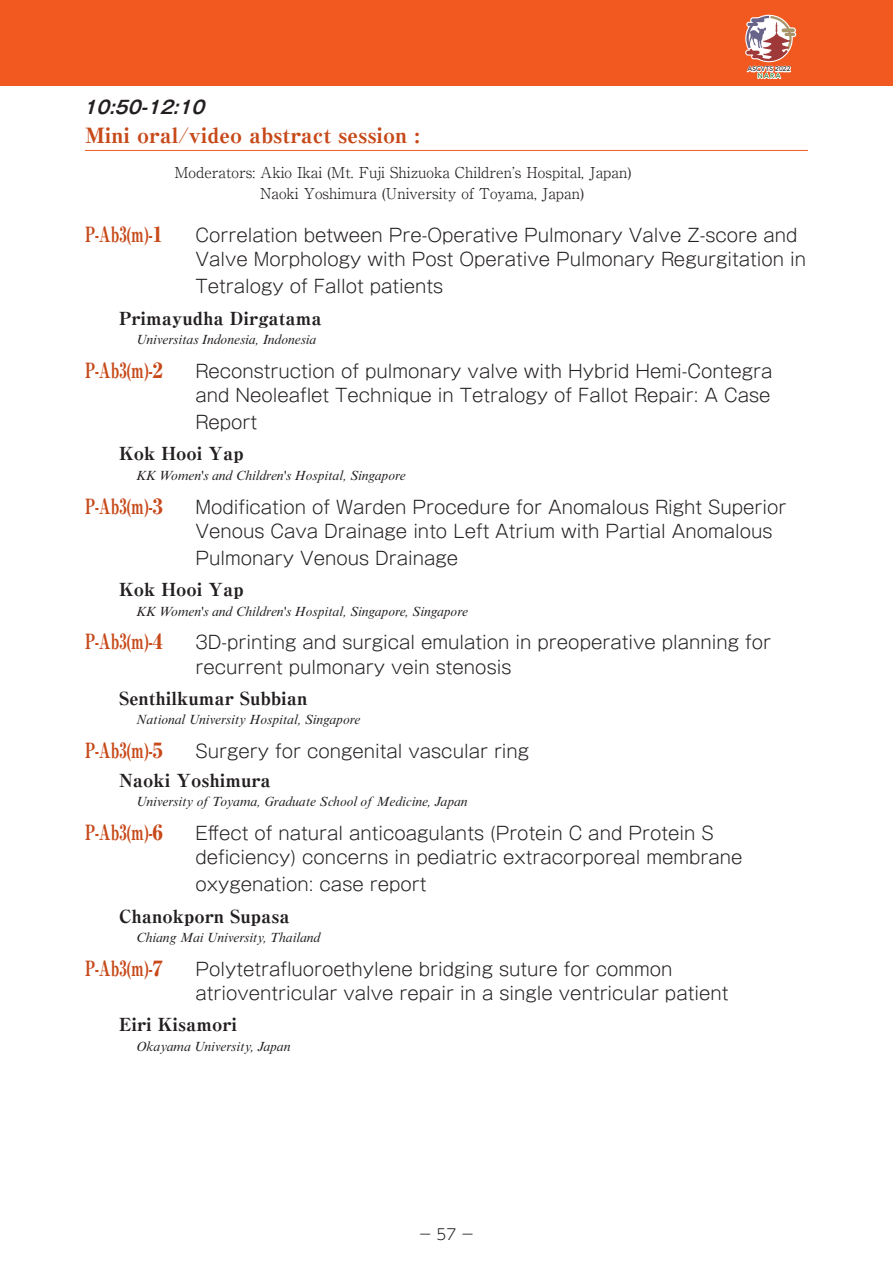
<style>
.page{position:relative;width:893px;height:1263px;background:#fff}
.page>*{position:absolute;margin:0;border:0;box-sizing:border-box;transform-origin:0 0}
.t1{font:800 21px "Ryumin Pr 6 N";color:#c74919;scale:.7 1}
.t2{font:800 21px "Ryumin Pr 6 N";color:#c74919}
.t3{font:300 18px/24.3px "Gothic MB101 Pr 6 N";color:#231f20}
.t4{font:800 18px "Ryumin Pr 6 N";color:#231f20}
.t5{font:italic 700 18px "Gothic MB101 Pr 6 N De";color:#231f20;scale:.95 1}
.t6{font:300 15px/21px "Ryumin Pr 6 N";color:#231f20}
.t7{font:300 15px "UD Shin Go Pr 6 N";color:#231f20}
.t8{font:italic 13.5px "Times New Roman MT Std";color:#231f20}
.t9{font:500 6.75px "Avenir LT Std";letter-spacing:.01em;color:#231f20}
.t10{font:500 6.75px "Avenir LT Std";color:#196e26}
</style>
<div class="page">
<div style="left:0;top:0;width:893px;height:86px;background:#f15921"></div>
<svg style="left:745px;top:14px;width:52px;height:66px"></svg>
<hr style="left:85px;top:150px;width:723px;height:1px;background:#f15921">
<p class="t9" style="left:747px;top:65px;width:44px">ASCVTS 2022</p>
<p class="t10" style="left:757px;top:72px;width:25px">NARA</p>
<p class="t5" style="left:83px;top:92px;width:137px">10:50-12:10</p>
<p class="t2" style="left:85px;top:119px;width:336px">Mini oral/video abstract session :</p>
<p class="t6" style="left:260px;top:161px;width:373px;text-indent:-86px">Moderators: Akio Ikai (Mt. Fuji Shizuoka Children’s Hospital, Japan)<br>Naoki Yoshimura (University of Toyama, Japan)</p>
<p class="t1" style="left:85px;top:218px;width:113px">P-Ab3(m)-1</p>
<p class="t3" style="left:196px;top:222px;width:612px">Correlation between Pre-Operative Pulmonary Valve Z-score and<br>Valve Morphology with Post Operative Pulmonary Regurgitation in</p>
<p class="t3" style="left:196px;top:273px;width:249px">Tetralogy of Fallot patients</p>
<p class="t4" style="left:119px;top:304px;width:204px">Primayudha Dirgatama</p>
<p class="t8" style="left:136px;top:332px;width:182px">Universitas Indonesia, Indonesia</p>
<p class="t1" style="left:85px;top:353px;width:113px">P-Ab3(m)-2</p>
<p class="t3" style="left:196px;top:357px;width:578px">Reconstruction of pulmonary valve with Hybrid Hemi-Contegra and Neoleaflet Technique in Tetralogy of Fallot Repair: A Case</p>
<p class="t3" style="left:196px;top:409px;width:63px">Report</p>
<p class="t4" style="left:119px;top:440px;width:126px">Kok Hooi Yap</p>
<p class="t8" style="left:136px;top:468px;width:271px">KK Women's and Children's Hospital, Singapore</p>
<p class="t1" style="left:85px;top:489px;width:113px">P-Ab3(m)-3</p>
<p class="t3" style="left:196px;top:493px;width:592px">Modification of Warden Procedure for Anomalous Right Superior<br>Venous Cava Drainage into Left Atrium with Partial Anomalous</p>
<p class="t3" style="left:196px;top:544px;width:264px">Pulmonary Venous Drainage</p>
<p class="t4" style="left:119px;top:575px;width:126px">Kok Hooi Yap</p>
<p class="t8" style="left:136px;top:603px;width:333px">KK Women's and Children's Hospital, Singapore, Singapore</p>
<p class="t1" style="left:85px;top:625px;width:113px">P-Ab3(m)-4</p>
<p class="t3" style="left:196px;top:629px;width:577px">3D-printing and surgical emulation in preoperative planning for recurrent pulmonary vein stenosis</p>
<p class="t4" style="left:119px;top:684px;width:190px">Senthilkumar Subbian</p>
<p class="t8" style="left:136px;top:712px;width:226px">National University Hospital, Singapore</p>
<p class="t1" style="left:85px;top:734px;width:113px">P-Ab3(m)-5</p>
<p class="t3" style="left:196px;top:738px;width:335px">Surgery for congenital vascular ring</p>
<p class="t4" style="left:119px;top:766px;width:153px">Naoki Yoshimura</p>
<p class="t8" style="left:136px;top:794px;width:333px">University of Toyama, Graduate School of Medicine, Japan</p>
<p class="t1" style="left:85px;top:815px;width:113px">P-Ab3(m)-6</p>
<p class="t3" style="left:196px;top:819px;width:548px">Effect of natural anticoagulants (Protein C and Protein S deficiency) concerns in pediatric extracorporeal membrane</p>
<p class="t3" style="left:196px;top:871px;width:232px">oxygenation: case report</p>
<p class="t4" style="left:119px;top:902px;width:172px">Chanokporn Supasa</p>
<p class="t8" style="left:136px;top:930px;width:186px">Chiang Mai University, Thailand</p>
<p class="t1" style="left:85px;top:951px;width:113px">P-Ab3(m)-7</p>
<p class="t3" style="left:196px;top:955px;width:534px">Polytetrafluoroethylene bridging suture for common atrioventricular valve repair in a single ventricular patient</p>
<p class="t4" style="left:119px;top:1010px;width:119px">Eiri Kisamori</p>
<p class="t8" style="left:136px;top:1038px;width:156px">Okayama University, Japan</p>
<p class="t7" style="left:418px;top:1222px;width:59px">－57－</p>
</div>
